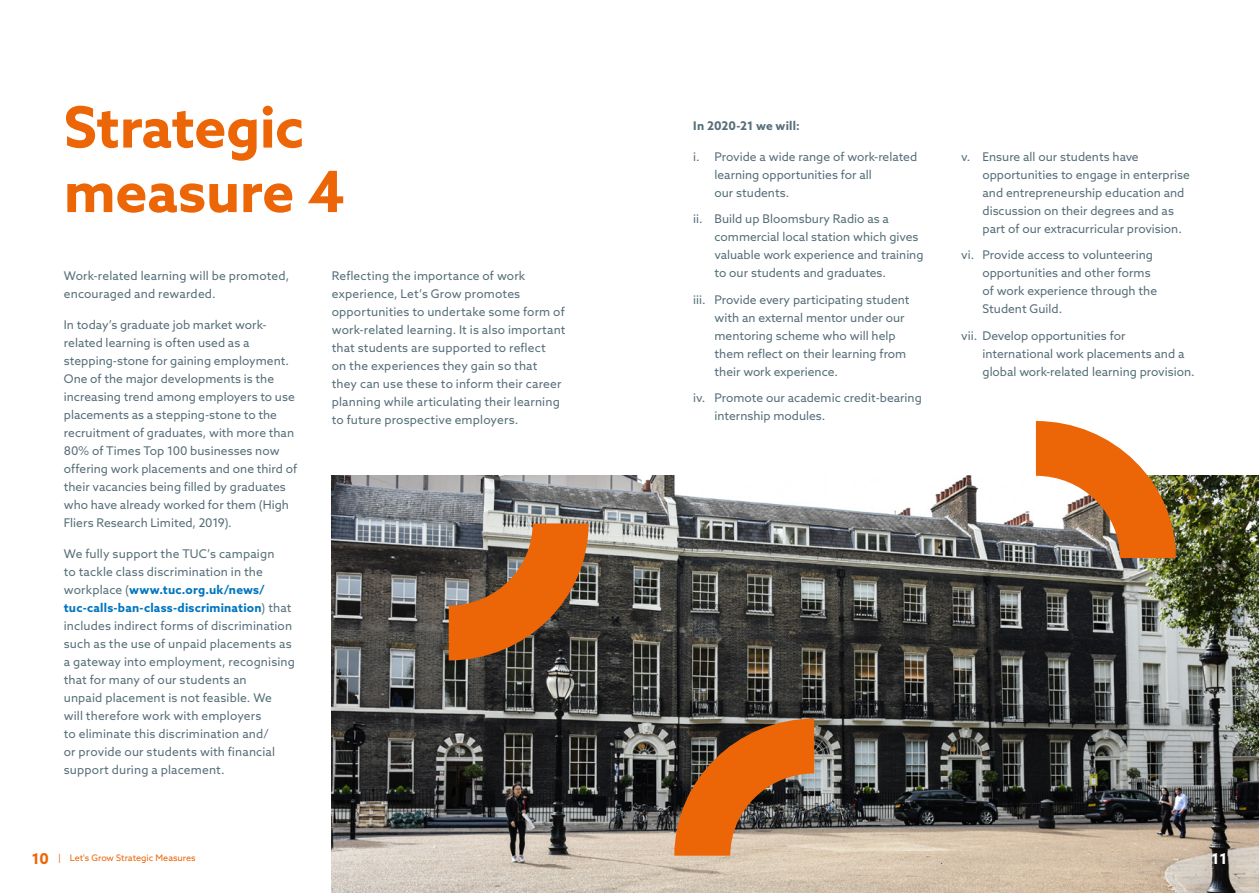
<style>
.page{position:relative;width:1259px;height:893px;background:#fff}
.page>*{position:absolute;margin:0;border:0;box-sizing:border-box;transform-origin:0 0}
.Section_Heading{font:700 57px/64.5px "Azo Sans";letter-spacing:-.005em;color:#ec6608}
.t1{font:700 15px "Azo Sans";color:#fff}
.Body{font:12px/18px "Azo Sans";letter-spacing:.01em;color:#576f79}
.Small_letter_list{font:12px/18px "Azo Sans";color:#576f79}
.Body_copy_span{font:700 12px "Azo Sans";letter-spacing:.005em;color:#576f79}
.t2{font:9px "Azo Sans";color:#ec6608}
.s1{font-weight:700;color:#0075bf}
.s2{font-weight:700;font-size:15px}
</style>
<div class="page">
<img style="left:332px;top:475px;width:927px;height:418px">
<svg style="left:449px;top:523px;width:139px;height:137px;background:#a35f2f"></svg>
<svg style="left:674px;top:719px;width:140px;height:137px;background:#a66231"></svg>
<svg style="left:1036px;top:421px;width:139px;height:137px"></svg>
<p class="Section_Heading" style="left:64px;top:94px;width:283px">Strategic measure 4</p>
<p class="Body" style="left:64px;top:267px;width:227px">Work-related learning will be promoted, encouraged and rewarded.</p>
<p class="Body" style="left:64px;top:316px;width:235px">In today’s graduate job market work&shy;related learning is often used as a stepping-stone for gaining employment.<br>One of the major developments is the increasing trend among employers to use placements as a stepping-stone to the recruitment of graduates, with more than 80% of Times Top 100 businesses now offering work placements and one third of their vacancies being filled by graduates who have already worked for them (High Fliers Research Limited, 2019).</p>
<p class="Body" style="left:64px;top:544px;width:233px">We fully support the TUC’s campaign<br>to tackle class discrimination in the workplace (<span class="s1">www.tuc.org.uk/news/ tuc-calls-ban-class-discrimination</span>) that includes indirect forms of discrimination such as the use of unpaid placements as a gateway into employment, recognising that for many of our students an<br>unpaid placement is not feasible. We<br>will therefore work with employers<br>to eliminate this discrimination and/<br>or provide our students with financial support during a placement.</p>
<p class="Body" style="left:332px;top:267px;width:235px">Reflecting the importance of work experience, Let’s Grow promotes opportunities to undertake some form of work-related learning. It is also important that students are supported to reflect<br>on the experiences they gain so that they can use these to inform their career planning while articulating their learning to future prospective employers.</p>
<p class="Body_copy_span" style="left:693px;top:118px;width:108px">In 2020-21 we will:</p>
<p class="Small_letter_list" style="left:714px;top:147px;width:204px;text-indent:-21px">i. Provide a wide range of work-related learning opportunities for all<br>our students.</p>
<p class="Small_letter_list" style="left:714px;top:210px;width:210px;text-indent:-21px">ii. Build up Bloomsbury Radio as a commercial local station which gives valuable work experience and training to our students and graduates.</p>
<p class="Small_letter_list" style="left:714px;top:290px;width:196px;text-indent:-21px">iii. Provide every participating student with an external mentor under our mentoring scheme who will help them reflect on their learning from their work experience.</p>
<p class="Small_letter_list" style="left:714px;top:389px;width:209px;text-indent:-21px">iv. Promote our academic credit-bearing internship modules.</p>
<p class="Small_letter_list" style="left:982px;top:147px;width:209px;text-indent:-21px">v. Ensure all our students have opportunities to engage in enterprise and entrepreneurship education and discussion on their degrees and as part of our extracurricular provision.</p>
<p class="Small_letter_list" style="left:982px;top:246px;width:176px;text-indent:-21px">vi. Provide access to volunteering opportunities and other forms of work experience through the<br>Student Guild.</p>
<p class="Small_letter_list" style="left:982px;top:326px;width:214px;text-indent:-21px">vii. Develop opportunities for international work placements and a global work-related learning provision.</p>
<p class="t2" style="left:32px;top:852px;width:165px"><span class="s2">10</span> | Let's Grow Strategic Measures</p>
<p class="t1" style="left:1211px;top:849px;width:17px">11</p>
</div>
